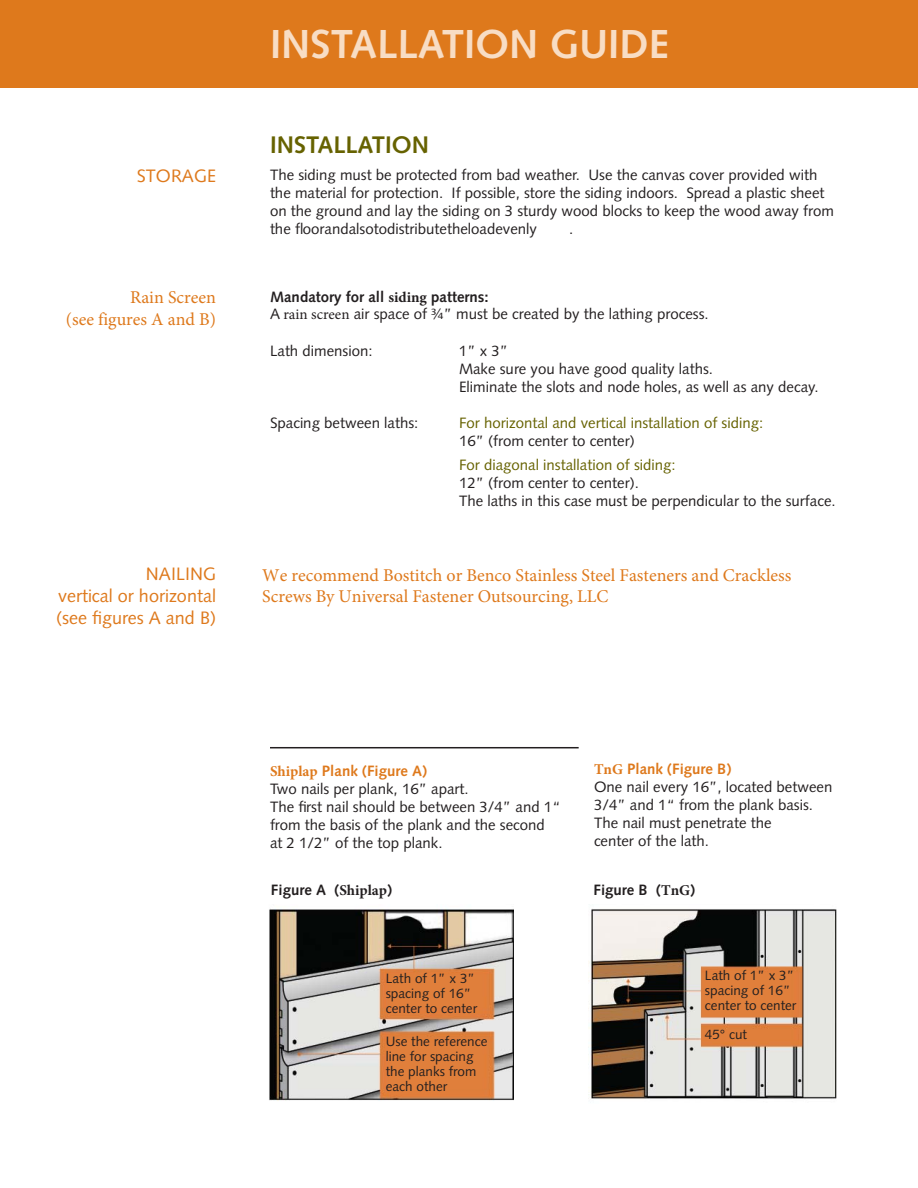
<style>
.page{position:relative;width:918px;height:1188px;background:#fff}
.page>*{position:absolute;margin:0;border:0;box-sizing:border-box;transform-origin:0 0}
.t1{font:700 40.5px "Syntax";color:#f8ddc4}
.t2{font:700 24px "Syntax";color:#666200}
.t3{font:18px/21.6px "Minion Pro";color:#de791c;text-align:right}
.t4{font:18px/21.6px "Syntax";color:#de791c;text-align:justify}
.t5{font:15px/18px "Syntax";color:#231f20}
.t6{font:15px "Syntax";color:#666200}
.t7{font:700 15px "Syntax";color:#231f20}
.t8{font:13.5px/15px "Syntax";color:#231f20}
.s1{font-weight:700}
.s2{font-family:"Minion Pro";font-weight:700}
.s3{font-family:"Minion Pro"}
.s4{font-family:"Minion Pro";font-weight:700;color:#de791c}
.s5{font-weight:700;color:#de791c}
</style>
<div class="page">
<div style="left:0;top:0;width:918px;height:88px;background:#de791c"></div>
<img style="left:269px;top:909px;width:245px;height:192px">
<img style="left:588px;top:909px;width:249px;height:190px">
<hr style="left:270px;top:747px;width:309px;height:1px;background:#231f20">
<p class="t4" style="left:137px;top:167px;width:81px">STORAGE</p>
<p class="t3" style="left:66px;top:287px;width:152px">Rain Screen<br>(see figures A and B)</p>
<p class="t4" style="left:56px;top:565px;width:161px;text-indent:90px">NAILING vertical or horizontal (see figures A and B)</p>
<h1 class="t1" style="left:270px;top:27px;width:401px">INSTALLATION GUIDE</h1>
<h2 class="t2" style="left:270px;top:135px;width:161px">INSTALLATION</h2>
<p class="t5" style="left:270px;top:167px;width:565px">The siding must be protected from bad weather. Use the canvas cover provided with the material for protection. If possible, store the siding indoors. Spread a plastic sheet on the ground and lay the siding on 3 sturdy wood blocks to keep the wood away from the fl oor and also to distribute the load evenly</p>
<p class="t5" style="left:569px;top:221px;width:6px">.</p>
<p class="t5" style="left:270px;top:289px;width:440px"><span class="s1">Mandatory for all</span> <span class="s2">siding</span> <span class="s1">patterns:<br></span>A <span class="s3">rain screen</span> air space of ¾” must be created by the lathing process.</p>
<p class="t5" style="left:270px;top:343px;width:104px">Lath dimension:</p>
<p class="t5" style="left:459px;top:343px;width:361px">1” x 3”<br>Make sure you have good quality laths.<br>Eliminate the slots and node holes, as well as any decay.</p>
<p class="t5" style="left:270px;top:415px;width:150px">Spacing between laths:</p>
<p class="t6" style="left:459px;top:416px;width:306px">For horizontal and vertical installation of siding:</p>
<p class="t5" style="left:459px;top:433px;width:177px">16” (from center to center)</p>
<p class="t6" style="left:459px;top:459px;width:218px">For diagonal installation of siding:</p>
<p class="t5" style="left:459px;top:476px;width:378px">12” (from center to center).<br>The laths in this case must be perpendicular to the surface.</p>
<p class="t3" style="left:262px;top:564px;width:531px;text-align:left">We recommend Bostitch or Benco Stainless Steel Fasteners and Crackless<br>Screws By Universal Fastener Outsourcing, LLC</p>
<p class="t5" style="left:270px;top:763px;width:292px"><span class="s4">Shiplap</span> <span class="s5">Plank (Figure A)<br></span>Two nails per plank, 16” apart.<br>The first nail should be between 3/4” and 1“ from the basis of the plank and the second at 2 1/2” of the top plank.</p>
<p class="t7" style="left:271px;top:884px;width:123px">Figure A (<span class="s3">Shiplap</span>)</p>
<p class="t8" style="left:386px;top:972px;width:93px">Lath of 1” x 3” spacing of 16” center to center</p>
<p class="t8" style="left:386px;top:1036px;width:103px">Use the reference line for spacing the planks from each other</p>
<p class="t5" style="left:594px;top:761px;width:240px"><span class="s4">TnG</span> <span class="s5">Plank (Figure B)<br></span>One nail every 16”, located between<br>3/4” and 1“ from the plank basis.<br>The nail must penetrate the<br>center of the lath.</p>
<p class="t7" style="left:594px;top:884px;width:103px">Figure B (<span class="s3">TnG</span>)</p>
<p class="t8" style="left:705px;top:969px;width:93px">Lath of 1” x 3” spacing of 16” center to center</p>
<p class="t8" style="left:705px;top:1028px;width:44px">45° cut</p>
</div>
